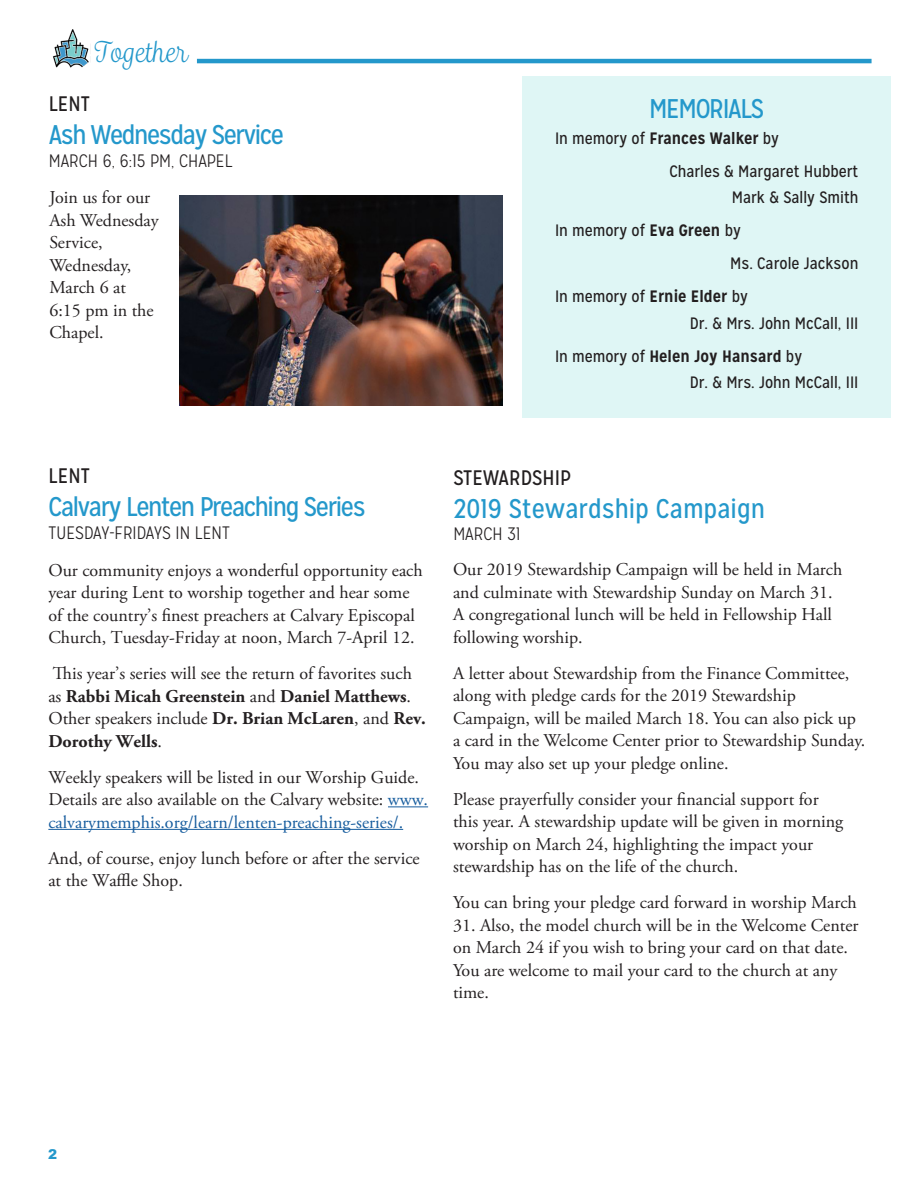
<style>
.page{position:relative;width:918px;height:1188px;background:#fff}
.page>*{position:absolute;margin:0;border:0;box-sizing:border-box;transform-origin:0 0}
.together{font:27.75px "Madre Script";color:#2498cb;scale:.84 1}
.Article_Title_Blue{font:27px "Mission Gothic";letter-spacing:-.05em;color:#2498cb}
.Article_Title_Blue-2{font:27px "Mission Gothic";color:#2498cb}
.article_title_blue_a{font:27px "Mission Gothic";letter-spacing:-.05em;color:#2498cb}
.Group_Tag{font:21px "Mission Gothic";color:#231f20}
.t1{font:18px/22.5px "Adobe Garamond Pro";color:#231f20}
.Article_Subtitle{font:300 18px "Mission Gothic";color:#231f20}
.remembered__125_afte{font:16.5px "Mission Gothic";color:#231f20}
.memory_of{font:700 16.5px "Mission Gothic";color:#231f20}
.memory_of-2{font:16.5px "Mission Gothic";color:#231f20}
.remembered__0625_aft{font:16.5px "Mission Gothic";color:#231f20}
.t2{font:900 13.5px "Arial";color:#2498cb}
.s1{font-weight:400}
.s2{font-weight:700}
.s3{color:#175d9e}
</style>
<div class="page">
<hr style="left:388px;top:806px;width:40px;height:1px;background:#175d9e">
<hr style="left:48px;top:829px;width:355px;height:1px;background:#175d9e">
<img style="left:180px;top:196px;width:323px;height:210px">
<div style="left:522px;top:76px;width:369px;height:342px;background:#dff6f5"></div>
<hr style="left:197px;top:59px;width:675px;height:4px;background:#2498cb">
<img style="left:53px;top:29px;width:36px;height:39px">
<p class="together" style="left:95px;top:37px;width:113px">Together</p>
<p class="Group_Tag" style="left:49px;top:91px;width:43px">LENT</p>
<p class="Article_Title_Blue" style="left:49px;top:119px;width:237px">Ash Wednesday Service</p>
<p class="Article_Subtitle" style="left:49px;top:150px;width:185px">MARCH 6, 6:15 PM, CHAPEL</p>
<p class="t1" style="left:49px;top:187px;width:111px">Join us for our<br>Ash Wednesday<br>Service,<br>Wednesday,<br>March 6 at<br>6:15 pm in the<br>Chapel.</p>
<p class="article_title_blue_a" style="left:649px;top:92px;width:117px">MEMORIALS</p>
<p class="memory_of" style="left:555px;top:128px;width:226px"><span class="s1">In memory of</span> Frances Walker <span class="s1">by</span></p>
<p class="remembered__0625_aft" style="left:669px;top:161px;width:191px">Charles &amp; Margaret Hubbert</p>
<p class="remembered__125_afte" style="left:732px;top:188px;width:128px">Mark &amp; Sally Smith</p>
<p class="memory_of-2" style="left:555px;top:221px;width:187px">In memory of <span class="s2">Eva Green</span> by</p>
<p class="remembered__125_afte" style="left:730px;top:254px;width:130px">Ms. Carole Jackson</p>
<p class="memory_of-2" style="left:555px;top:287px;width:195px">In memory of <span class="s2">Ernie Elder</span> by</p>
<p class="remembered__125_afte" style="left:690px;top:313px;width:170px">Dr. &amp; Mrs. John McCall, III</p>
<p class="memory_of" style="left:555px;top:345px;width:249px"><span class="s1">In memory of</span> Helen Joy Hansard <span class="s1">by</span></p>
<p class="remembered__125_afte" style="left:690px;top:372px;width:170px">Dr. &amp; Mrs. John McCall, III</p>
<p class="Group_Tag" style="left:49px;top:463px;width:43px">LENT</p>
<p class="Article_Title_Blue" style="left:49px;top:491px;width:318px">Calvary Lenten Preaching Series</p>
<p class="Article_Subtitle" style="left:49px;top:522px;width:183px">TUESDAY-FRIDAYS IN LENT</p>
<p class="t1" style="left:48px;top:559px;width:376px">Our community enjoys a wonderful opportunity each year during Lent to worship together and hear some of the country’s finest preachers at Calvary Episcopal Church, Tuesday-Friday at noon, March 7-April 12.</p>
<p class="t1" style="left:48px;top:663px;width:379px">This year’s series will see the return of favorites such<br>as <span class="s2">Rabbi Micah Greenstein</span> and <span class="s2">Daniel Matthews</span>.<br>Other speakers include <span class="s2">Dr. Brian McLaren</span>, and <span class="s2">Rev.<br>Dorothy Wells</span>.</p>
<p class="t1" style="left:48px;top:766px;width:381px">Weekly speakers will be listed in our Worship Guide.<br>Details are also available on the Calvary website: <span class="s3">www. calvarymemphis.org/learn/lenten-preaching-series/.</span></p>
<p class="t1" style="left:48px;top:847px;width:373px">And, of course, enjoy lunch before or after the service at the Waffle Shop.</p>
<p class="Group_Tag" style="left:453px;top:465px;width:119px">STEWARDSHIP</p>
<p class="Article_Title_Blue-2" style="left:453px;top:492px;width:313px">2019 Stewardship Campaign</p>
<p class="Article_Subtitle" style="left:453px;top:523px;width:69px">MARCH 31</p>
<p class="t1" style="left:453px;top:559px;width:391px">Our 2019 Stewardship Campaign will be held in March and culminate with Stewardship Sunday on March 31.<br>A congregational lunch will be held in Fellowship Hall following worship.</p>
<p class="t1" style="left:453px;top:662px;width:414px">A letter about Stewardship from the Finance Committee, along with pledge cards for the 2019 Stewardship Campaign, will be mailed March 18. You can also pick up a card in the Welcome Center prior to Stewardship Sunday.<br>You may also set up your pledge online.</p>
<p class="t1" style="left:453px;top:788px;width:392px">Please prayerfully consider your financial support for this year. A stewardship update will be given in morning worship on March 24, highlighting the impact your stewardship has on the life of the church.</p>
<p class="t1" style="left:453px;top:892px;width:405px">You can bring your pledge card forward in worship March</p>
<p class="t1" style="left:453px;top:914px;width:407px">31. Also, the model church will be in the Welcome Center on March 24 if you wish to bring your card on that date.<br>You are welcome to mail your card to the church at any time.</p>
<p class="t2" style="left:48px;top:1144px;width:11px">2</p>
</div>
